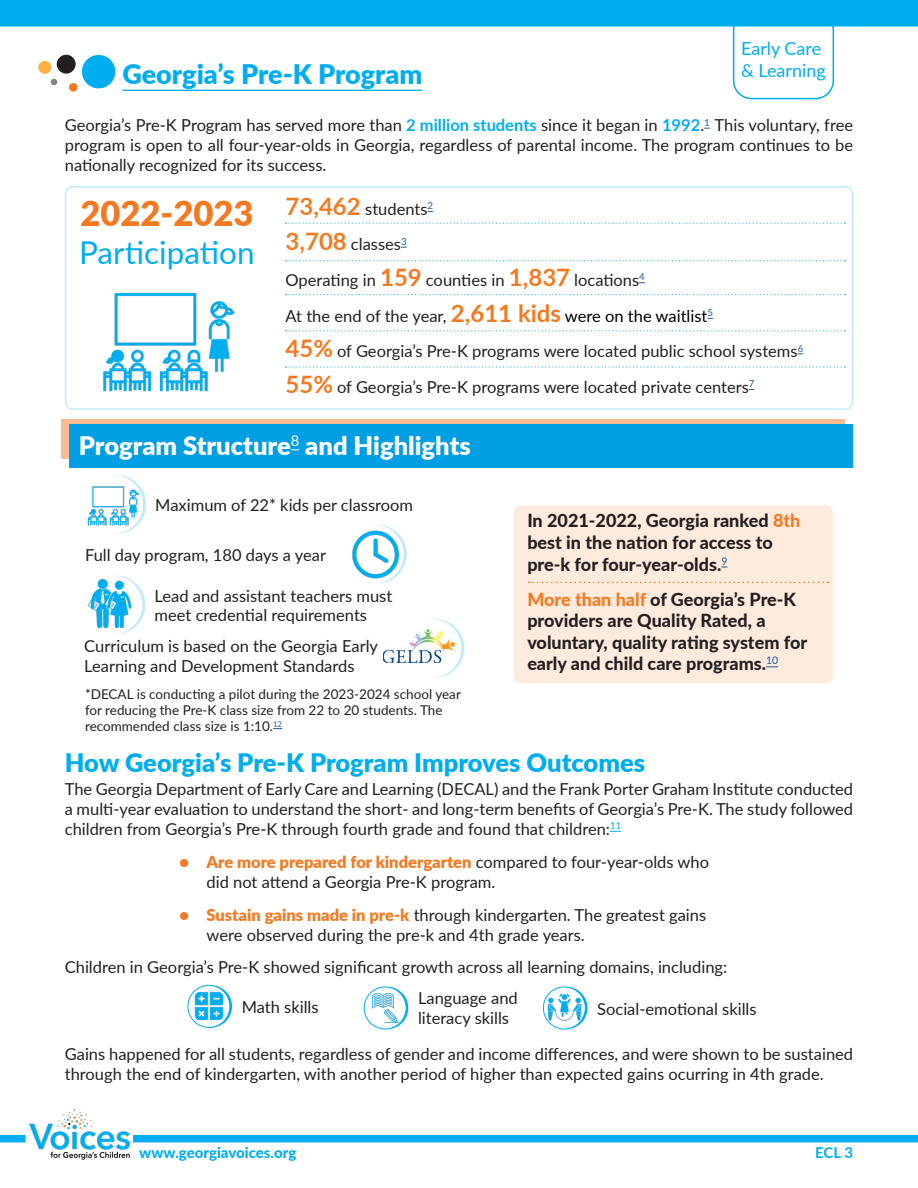
<style>
.page{position:relative;width:918px;height:1188px;background:#fff}
.page>*{position:absolute;margin:0;border:0;box-sizing:border-box;transform-origin:0 0}
.t1{font:900 34.5px "Lato";color:#f47921}
.t2{font:31.5px "Lato";color:#00aeef}
.t3{font:900 27px "Lato";color:#00aeef}
.t4{font:900 25.5px "Lato";letter-spacing:-.005em;color:#00aeef}
.Title_section{font:900 25.5px "Lato";color:#fff}
.t5{font:800 18px/21.6px "Lato";color:#231f20}
.Public_Health_Information{font:18px/21.6px "Lato";color:#00aeef}
.t6{font:16.5px/19.8px "Lato";color:#231f20}
.t7{font:800 15px "Lato";color:#00aeef}
.t8{font:700 15px "Lato";color:#00aeef}
.t9{font:13.5px/16.2px "Lato";color:#231f20}
.s1{font-weight:700;color:#00aeef}
.s2{font-weight:700;font-size:24px;color:#f47921}
.s3{color:#000}
.s4{color:#f47921}
.s5{font-weight:900;color:#f47921}
</style>
<div class="page">
<svg style="left:88px;top:475px;width:58px;height:58px"></svg>
<div style="left:85px;top:475px;width:58px;height:58px;background:#fff;border-radius:50%"></div>
<img style="left:87px;top:479px;width:55px;height:54px">
<div style="left:0;top:1135px;width:26px;height:7px;background:#00aeef"></div>
<div style="left:133px;top:1135px;width:785px;height:7px;background:#00aeef"></div>
<img style="left:29px;top:1109px;width:101px;height:51px">
<svg style="left:190px;top:985px;width:42px;height:42px"></svg>
<svg style="left:188px;top:985px;width:42px;height:42px"></svg>
<div style="left:188px;top:985px;width:42px;height:43px;border:1px solid #00aeef;border-radius:50%"></div>
<svg style="left:366px;top:987px;width:42px;height:42px"></svg>
<svg style="left:364px;top:987px;width:42px;height:42px"></svg>
<div style="left:364px;top:987px;width:42px;height:42px;border:1px solid #00aeef;border-radius:50%"></div>
<svg style="left:546px;top:987px;width:42px;height:42px"></svg>
<svg style="left:543px;top:987px;width:42px;height:42px"></svg>
<div style="left:543px;top:987px;width:43px;height:42px;border:1px solid #00aeef;border-radius:50%"></div>
<img style="left:103px;top:293px;width:132px;height:99px">
<div style="left:65px;top:186px;width:788px;height:224px;border:2px solid #00aeef;border-radius:7px"></div>
<svg style="left:286px;top:223px;width:560px;height:1px"></svg>
<svg style="left:286px;top:260px;width:560px;height:1px"></svg>
<svg style="left:286px;top:294px;width:560px;height:1px"></svg>
<svg style="left:286px;top:330px;width:560px;height:1px"></svg>
<svg style="left:286px;top:366px;width:560px;height:2px"></svg>
<div style="left:61px;top:419px;width:784px;height:40px;background:linear-gradient(to right,#f9bc90,#f9bc90)"></div>
<div style="left:69px;top:425px;width:784px;height:43px;background:#009fe3"></div>
<svg style="left:349px;top:525px;width:58px;height:58px"></svg>
<div style="left:346px;top:525px;width:58px;height:58px;background:#fff;border-radius:50%"></div>
<img style="left:352px;top:528px;width:50px;height:54px">
<svg style="left:87px;top:576px;width:58px;height:58px"></svg>
<div style="left:84px;top:576px;width:58px;height:58px;background:#fff;border-radius:50%"></div>
<img style="left:87px;top:580px;width:46px;height:48px">
<svg style="left:406px;top:619px;width:58px;height:58px"></svg>
<div style="left:403px;top:619px;width:58px;height:58px;background:#fff;border-radius:50%"></div>
<img style="left:383px;top:629px;width:71px;height:34px">
<div style="left:514px;top:505px;width:319px;height:178px;background:#fdebdd;border-radius:7px"></div>
<svg style="left:766px;top:667px;width:12px;height:1px"></svg>
<svg style="left:529px;top:582px;width:300px;height:1px"></svg>
<img style="left:195px;top:992px;width:28px;height:28px">
<img style="left:371px;top:994px;width:29px;height:28px">
<img style="left:547px;top:989px;width:35px;height:36px">
<div style="left:82px;top:55px;width:33px;height:33px;background:#00aeef;border-radius:50%"></div>
<div style="left:57px;top:55px;width:19px;height:19px;background:#231f20;border-radius:50%"></div>
<div style="left:38px;top:61px;width:13px;height:13px;background:#fbb03f;border-radius:50%"></div>
<div style="left:69px;top:83px;width:9px;height:9px;background:#f47921;border-radius:50%"></div>
<svg style="left:51px;top:79px;width:6px;height:6px"></svg>
<hr style="left:122px;top:90px;width:300px;height:1px;background:#00aeef">
<div style="left:0;top:0;width:918px;height:27px;background:#00aeef"></div>
<div style="left:733px;top:12px;width:101px;height:87px;border:2px solid #00aeef;border-radius:18px"></div>
<p class="t3" style="left:122px;top:54px;width:302px">Georgia’s Pre-K Program</p>
<p class="Public_Health_Information" style="left:741px;top:37px;width:86px">Early Care &amp; Learning</p>
<p class="t6" style="left:65px;top:115px;width:790px;text-align:justify">Georgia’s Pre-K Program has served more than <span class="s1">2 million students</span> since it began in <span class="s1">1992</span>.<sup>1</sup> This voluntary, free program is open to all four-year-olds in Georgia, regardless of parental income. The program continues to be nationally recognized for its success.</p>
<p class="t1" style="left:80px;top:188px;width:174px">2022-2023</p>
<p class="t2" style="left:79px;top:230px;width:177px">Participation</p>
<p class="t6" style="left:286px;top:198px;width:149px"><span class="s2">73,462</span> students<sup>2</sup></p>
<p class="t6" style="left:286px;top:234px;width:123px"><span class="s2">3,708</span> classes<sup>3</sup></p>
<p class="t6" style="left:286px;top:269px;width:361px">Operating in <span class="s2">159</span> counties in <span class="s2">1,837</span> locations<sup>4</sup></p>
<p class="t6" style="left:286px;top:305px;width:429px">At the end of the year, <span class="s2">2,611 kids</span> <span class="s3">were on the waitlist</span><sup>5</sup></p>
<p class="t6" style="left:286px;top:340px;width:519px"><span class="s2">45%</span> of Georgia’s Pre-K programs were located public school systems<sup>6</sup></p>
<p class="t6" style="left:286px;top:376px;width:470px"><span class="s2">55%</span> of Georgia’s Pre-K programs were located private centers<sup>7</sup></p>
<p class="Title_section" style="left:79px;top:426px;width:393px">Program Structure<sup>8</sup> and Highlights</p>
<p class="t6" style="left:155px;top:494px;width:259px">Maximum of 22* kids per classroom</p>
<p class="t6" style="left:85px;top:544px;width:243px">Full day program, 180 days a year</p>
<p class="t6" style="left:155px;top:585px;width:239px">Lead and assistant teachers must meet credential requirements</p>
<p class="t6" style="left:84px;top:636px;width:295px">Curriculum is based on the Georgia Early<br>Learning and Development Standards</p>
<p class="t9" style="left:85px;top:685px;width:377px">*DECAL is conducting a pilot during the 2023-2024 school year for reducing the Pre-K class size from 22 to 20 students. The recommended class size is 1:10.<sup>12</sup></p>
<p class="t5" style="left:527px;top:509px;width:275px">In 2021-2022, Georgia ranked <span class="s4">8th </span>best in the nation for access to pre-k for four-year-olds.<sup>9</sup></p>
<p class="t5" style="left:527px;top:587px;width:281px"><span class="s4">More than half</span> of Georgia’s Pre-K providers are Quality Rated, a voluntary, quality rating system for early and child care programs.<sup>10</sup></p>
<p class="t4" style="left:65px;top:743px;width:582px">How Georgia’s Pre-K Program Improves Outcomes</p>
<p class="t6" style="left:65px;top:778px;width:790px;text-align:justify">The Georgia Department of Early Care and Learning (DECAL) and the Frank Porter Graham Institute conducted a multi-year evaluation to understand the short- and long-term benefits of Georgia’s Pre-K. The study followed children from Georgia’s Pre-K through fourth grade and found that children:<sup>11</sup></p>
<p class="t6" style="left:207px;top:851px;width:504px;text-indent:-27px"><span class="s5">• Are more prepared for kindergarten</span> compared to four-year-olds who did not attend a Georgia Pre-K program.</p>
<p class="t6" style="left:207px;top:904px;width:501px;text-indent:-27px"><span class="s5">• Sustain gains made in pre-k</span> through kindergarten. The greatest gains were observed during the pre-k and 4th grade years.</p>
<p class="t6" style="left:65px;top:956px;width:664px">Children in Georgia’s Pre-K showed significant growth across all learning domains, including:</p>
<p class="t6" style="left:242px;top:996px;width:78px">Math skills</p>
<p class="t6" style="left:418px;top:987px;width:101px">Language and literacy skills</p>
<p class="t6" style="left:65px;top:1044px;width:790px">Gains happened for all students, regardless of gender and income differences, and were shown to be sustained through the end of kindergarten, with another period of higher than expected gains ocurring in 4th grade.</p>
<p class="t6" style="left:597px;top:998px;width:161px">Social-emotional skills</p>
<p class="t7" style="left:139px;top:1141px;width:159px">www.georgiavoices.org</p>
<p class="t8" style="left:815px;top:1141px;width:39px">ECL 3</p>
</div>
